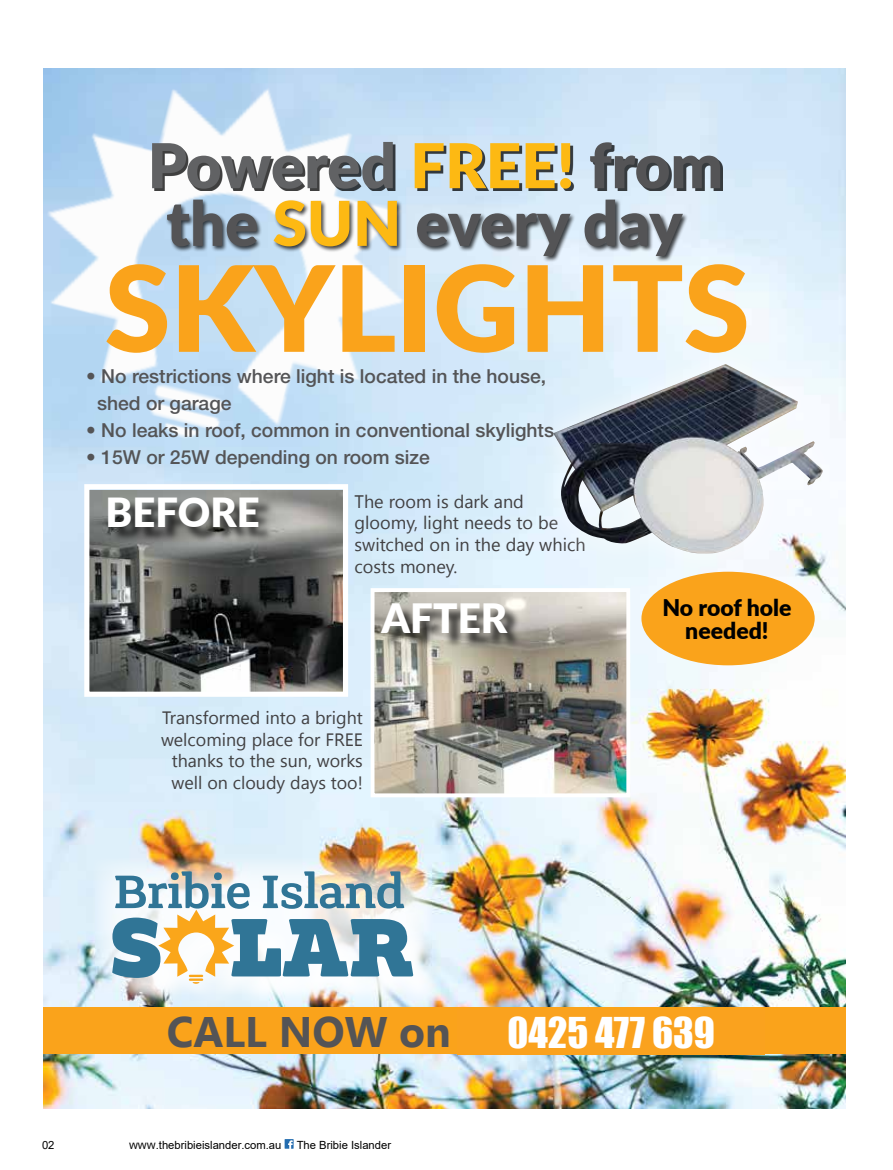
<style>
.page{position:relative;width:893px;height:1170px;background:#fff}
.page>*{position:absolute;margin:0;border:0;box-sizing:border-box;transform-origin:0 0}
.t1{font:900 118.8px "Lato";color:#faa31b}
.t2{font:700 90.15px "Grueber";color:#307596}
.t3{font:900 61.8px/57.6px "Lato";color:#545456}
.t4{font:50.85px "Grueber";letter-spacing:-.02em;color:#307596}
.t5{font:700 45.15px "Leelawadee UI";color:#fff}
.t6{font:900 40.35px "Lato";color:#fff}
.t7{font:900 40.05px "Lato";color:#fff}
.t8{font:39px "Impact";color:#fff}
.t9{font:900 22.95px/23px "Lato";color:#000;text-align:center}
.t10{font:500 19.35px/27px "Helvetica Neue LT Std";color:#545456}
.t11{font:18.15px/21.8px "Leelawadee UI";color:#414042}
.t12{font:17.85px/21.5px "Leelawadee UI";color:#414042;text-align:center}
.t13{font:11.25px "Arial";color:#000}
.s1{color:#616264}
.s2{color:#fdb913}
.s3{font-size:42.6px;color:#545456}
</style>
<div class="page">
<svg style="left:285px;top:1139px;width:9px;height:9px"></svg>
<img style="left:43px;top:68px;width:803px;height:1040px">
<img style="left:43px;top:68px;width:442px;height:442px">
<img style="left:90px;top:490px;width:252px;height:200px">
<div style="left:84px;top:484px;width:264px;height:212px;border:5px solid #fff"></div>
<div style="left:111px;top:498px;width:163px;height:45px;background:#000;opacity:.75"></div>
<img style="left:376px;top:593px;width:249px;height:199px">
<div style="left:371px;top:588px;width:259px;height:209px;border:4px solid #fff"></div>
<div style="left:530px;top:340px;width:316px;height:239px;background:#fff;opacity:.75"></div>
<img style="left:553px;top:364px;width:270px;height:190px">
<div style="left:641px;top:571px;width:174px;height:94px;background:#faa31b;border-radius:50%"></div>
<div style="left:383px;top:605px;width:140px;height:44px;background:#000;opacity:.75"></div>
<div style="left:155px;top:144px;width:568px;height:47px;background:#000;opacity:.75"></div>
<div style="left:165px;top:198px;width:524px;height:64px;background:#000;opacity:.75"></div>
<img style="left:92px;top:857px;width:342px;height:137px">
<svg style="left:115px;top:874px;width:330px;height:132px"></svg>
<svg style="left:158px;top:909px;width:76px;height:74px"></svg>
<div style="left:43px;top:1006px;width:803px;height:47px;background:#faa31b"></div>
<div style="left:458px;top:1010px;width:307px;height:45px;background:#faa21e"></div>
<h3 class="t3" style="left:148px;top:134px;width:577px"><span class="s1">Powered</span> <span class="s2">FREE!</span> from the <span class="s2">SUN</span> every day</h3>
<h1 class="t1" style="left:105px;top:219px;width:646px">SKYLIGHTS</h1>
<p class="t10" style="left:97px;top:362px;width:451px;text-indent:-11px">• No restrictions where light is located in the house, shed or garage</p>
<p class="t10" style="left:86px;top:416px;width:469px">• No leaks in roof, common in conventional skylights</p>
<p class="t10" style="left:86px;top:443px;width:345px">• 15W or 25W depending on room size</p>
<h3 class="t7" style="left:106px;top:482px;width:156px">BEFORE</h3>
<p class="t11" style="left:355px;top:489px;width:233px">The room is dark and gloomy, light needs to be switched on in the day which costs money.</p>
<h3 class="t6" style="left:382px;top:588px;width:127px">AFTER</h3>
<p class="t12" style="left:161px;top:706px;width:203px">Transformed into a bright welcoming place for FREE thanks to the sun, works well on cloudy days too!</p>
<p class="t9" style="left:662px;top:595px;width:131px">No roof hole needed!</p>
<h3 class="t4" style="left:113px;top:860px;width:293px">Bribie Island</h3>
<h2 class="t2" style="left:109px;top:889px;width:307px">S LAR</h2>
<h3 class="t5" style="left:167px;top:998px;width:582px"><span class="s3">CALL NOW on</span> 0448 448 457</h3>
<h3 class="t8" style="left:507px;top:1002px;width:209px">0425 477 639</h3>
<p class="t13" style="left:42px;top:1136px;width:14px">02</p>
<p class="t13" style="left:129px;top:1136px;width:154px">www.thebribieislander.com.au</p>
<p class="t13" style="left:297px;top:1136px;width:96px">The Bribie Islander</p>
</div>
